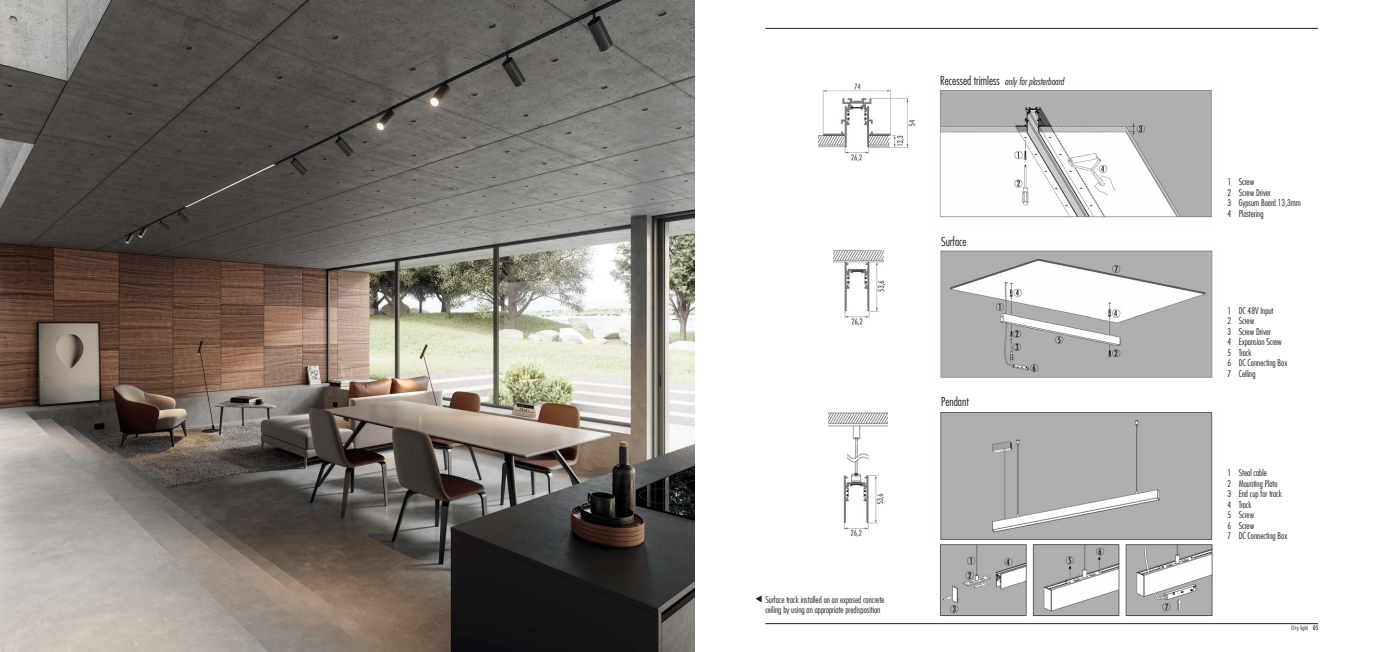
<style>
.page{position:relative;width:1389px;height:652px;background:#fff}
.page>*{position:absolute;margin:0;border:0;box-sizing:border-box;transform-origin:0 0}
.t1{font:300 condensed 12px "Futura";color:#231f20}
.t2{font:italic 300 condensed 10px "Futura";color:#231f20}
.t3{font:300 condensed 9px/10.5px "Futura";color:#231f20}
.t4{font:300 condensed 6px "Futura";letter-spacing:.015em;color:#231f20}
.s1{font-style:normal;font-size:12px}
.s2{font-family:"European Pi Three";font-weight:400;font-stretch:normal}
.s3{font-weight:700;color:#808285}
.s4{font-weight:400}
</style>
<div class="page">
<img style="left:0;top:0;width:694px;height:652px">
<hr style="left:765px;top:623px;width:553px;height:1px;background:#231f20">
<hr style="left:765px;top:28px;width:553px;height:1px;background:#231f20">
<img style="left:940px;top:412px;width:273px;height:128px">
<img style="left:939px;top:544px;width:274px;height:72px">
<img style="left:940px;top:250px;width:273px;height:128px">
<img style="left:939px;top:89px;width:273px;height:129px">
<img style="left:819px;top:83px;width:96px;height:79px">
<img style="left:834px;top:250px;width:52px;height:75px">
<img style="left:829px;top:412px;width:58px;height:125px">
<p class="t2" style="left:940px;top:77px;width:127px"><span class="s1">Recessed trimless</span> only forplasterboard</p>
<h1 class="t1" style="left:941px;top:237px;width:27px">Surface</h1>
<h1 class="t1" style="left:941px;top:396px;width:29px">Pendant</h1>
<p class="t3" style="left:765px;top:595px;width:120px;line-height:10px;text-indent:-10px"><span class="s2">-</span> Surface track installed on an exposed concrete ceiling by using an appropriate predisposition</p>
<p class="t3" style="left:1227px;top:177px;width:75px">1 Screw<br>2 Screw Driver<br>3 Gypsum Board 13,3mm<br>4 Plastering</p>
<p class="t3" style="left:1227px;top:306px;width:61px">1 DC 48V Input<br>2 Screw<br>3 Screw Driver<br>4 Expansion Screw<br>5 Track<br>6 DC Connecting Box<br>7 Ceiling</p>
<p class="t3" style="left:1227px;top:468px;width:61px">1 Steal cable<br>2 Mounting Plate<br>3 End cup for track<br>4 Track<br>5 Screw<br>6 Screw<br>7 DC Connecting Box</p>
<p class="t4" style="left:1291px;top:625px;width:28px"><span class="s3">Oty</span> light <span class="s4">05</span></p>
</div>
